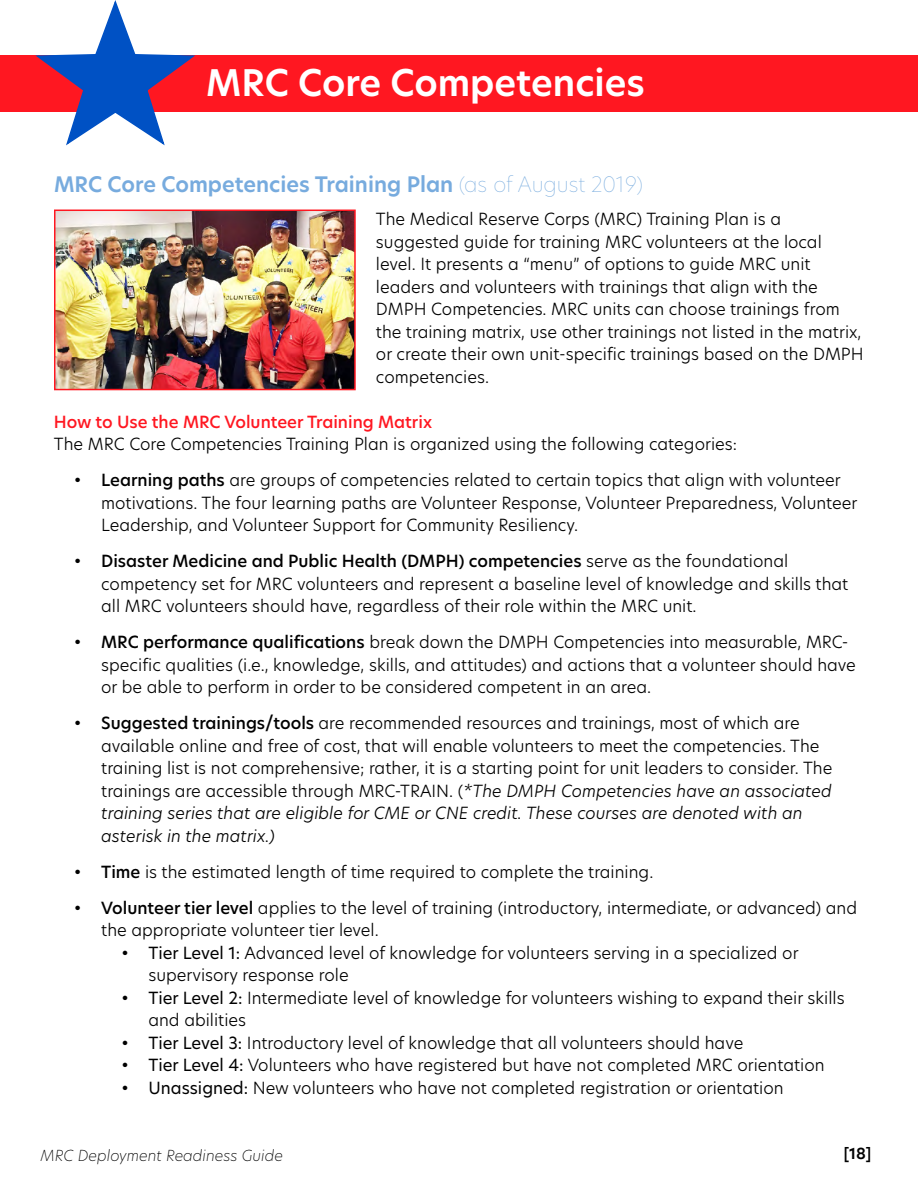
<style>
.page{position:relative;width:918px;height:1188px;background:#fff}
.page>*{position:absolute;margin:0;border:0;box-sizing:border-box;transform-origin:0 0}
.t1{font:600 36px "Hero New";color:#fff}
.t2{font:600 21px "Hero New";color:#77abde}
.t3{font:300 16.5px/22.5px "Hero New";color:#000}
.t4{font:500 16.5px "Hero New";color:#ff1721}
.t5{font:italic 200 15px "Hero New";color:#000}
.t6{font:600 15px "Hero New";color:#000}
.s1{font-weight:100}
.s2{font-weight:500}
.s3{font-style:italic}
.s4{font-weight:400}
</style>
<div class="page">
<div style="left:0;top:55px;width:918px;height:56px;background:#ff1721"></div>
<svg style="left:33px;top:0;width:164px;height:146px"></svg>
<img style="left:57px;top:213px;width:296px;height:174px">
<div style="left:54px;top:210px;width:302px;height:180px;border:2px solid #ff1721"></div>
<h1 class="t1" style="left:206px;top:58px;width:440px">MRC Core Competencies</h1>
<p class="t2" style="left:54px;top:170px;width:591px">MRC Core Competencies Training Plan <span class="s1">(as of August 2019)</span></p>
<p class="t3" style="left:376px;top:208px;width:489px">The Medical Reserve Corps (MRC) Training Plan is a suggested guide for training MRC volunteers at the local level. It presents a “menu” of options to guide MRC unit leaders and volunteers with trainings that align with the DMPH Competencies. MRC units can choose trainings from the training matrix, use other trainings not listed in the matrix, or create their own unit-specific trainings based on the DMPH competencies.</p>
<p class="t4" style="left:54px;top:411px;width:380px">How to Use the MRC Volunteer Training Matrix</p>
<p class="t3" style="left:54px;top:433px;width:685px">The MRC Core Competencies Training Plan is organized using the following categories:</p>
<p class="t3" style="left:101px;top:469px;width:758px;text-indent:-27px"><span class="s2">• Learning paths</span> are groups of competencies related to certain topics that align with volunteer motivations. The four learning paths are Volunteer Response, Volunteer Preparedness, Volunteer<br>Leadership, and Volunteer Support for Community Resiliency.</p>
<p class="t3" style="left:101px;top:550px;width:749px;text-indent:-27px"><span class="s2">• Disaster Medicine and Public Health (DMPH) competencies</span> serve as the foundational competency set for MRC volunteers and represent a baseline level of knowledge and skills that all MRC volunteers should have, regardless of their role within the MRC unit.</p>
<p class="t3" style="left:101px;top:631px;width:756px;text-indent:-27px"><span class="s2">• MRC performance qualifications</span> break down the DMPH Competencies into measurable, MRC&shy;specific qualities (i.e., knowledge, skills, and attitudes) and actions that a volunteer should have or be able to perform in order to be considered competent in an area.</p>
<p class="t3" style="left:101px;top:712px;width:733px;text-indent:-27px"><span class="s2">• Suggested trainings/tools</span> are recommended resources and trainings, most of which are available online and free of cost, that will enable volunteers to meet the competencies. The training list is not comprehensive; rather, it is a starting point for unit leaders to consider. The trainings are accessible through MRC-TRAIN. (<span class="s3">*The DMPH Competencies have an associated training series that are eligible for CME or CNE credit. These courses are denoted with an asterisk in the matrix.)</span></p>
<p class="t3" style="left:74px;top:860px;width:581px"><span class="s2">• Time</span> is the estimated length of time required to complete the training.</p>
<p class="t3" style="left:101px;top:896px;width:757px;text-indent:-27px"><span class="s2">• Volunteer tier level</span> applies to the level of training (introductory, intermediate, or advanced) and the appropriate volunteer tier level.</p>
<p class="t3" style="left:148px;top:941px;width:652px;text-indent:-27px"><span class="s4">• Tier Level 1:</span> Advanced level of knowledge for volunteers serving in a specialized or supervisory response role</p>
<p class="t3" style="left:148px;top:986px;width:698px;text-indent:-27px"><span class="s4">• Tier Level 2:</span> Intermediate level of knowledge for volunteers wishing to expand their skills and abilities</p>
<p class="t3" style="left:121px;top:1031px;width:623px"><span class="s4">• Tier Level 3:</span> Introductory level of knowledge that all volunteers should have</p>
<p class="t3" style="left:121px;top:1054px;width:705px"><span class="s4">• Tier Level 4:</span> Volunteers who have registered but have not completed MRC orientation</p>
<p class="t3" style="left:121px;top:1076px;width:664px"><span class="s4">• Unassigned:</span> New volunteers who have not completed registration or orientation</p>
<p class="t5" style="left:40px;top:1145px;width:244px">MRC Deployment Readiness Guide</p>
<p class="t6" style="left:844px;top:1143px;width:29px">[18]</p>
</div>
